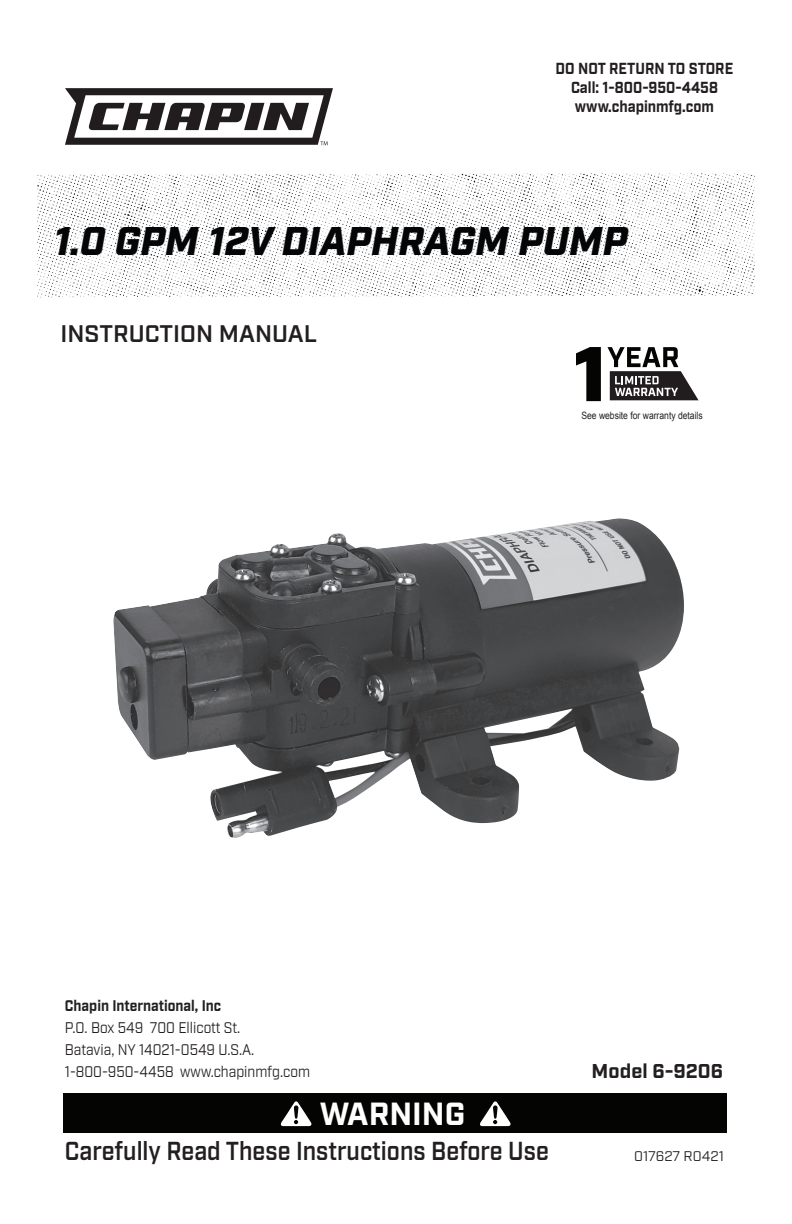
<style>
.page{position:relative;width:792px;height:1224px;background:#fff}
.page>*{position:absolute;margin:0;border:0;box-sizing:border-box;transform-origin:0 0}
.t1{font:italic 900 40px "Industry";color:#040507}
.t2{font:700 32px "Industry";color:#fff}
.t3{font:600 26px "Industry";color:#231f20;scale:.9 1}
.t4{font:600 24px "Industry";color:#231f20}
.t5{font:700 20px "Industry";color:#231f20}
.t6{font:700 16px/19.2px "Industry";color:#231f20;text-align:center;scale:.9 1}
.t7{font:15.4px/22px "Industry";color:#231f20;scale:.9 1}
.t8{font:700 15.4px "Industry";color:#231f20;scale:.9 1}
.t9{font:14px "Industry";color:#231f20}
.t10{font:10px "Arial";color:#231f20;scale:.85 1}
</style>
<div class="page">
<svg style="left:65px;top:88px;width:268px;height:57px"></svg>
<img style="left:37px;top:173px;width:718px;height:124px">
<div style="left:63px;top:1094px;width:664px;height:39px;background:#040503"></div>
<svg style="left:281px;top:1101px;width:31px;height:25px"></svg>
<svg style="left:480px;top:1101px;width:31px;height:25px"></svg>
<img style="left:113px;top:518px;width:571px;height:320px">
<svg style="left:576px;top:347px;width:25px;height:54px"></svg>
<svg style="left:607px;top:347px;width:92px;height:53px"></svg>
<p class="t6" style="left:556px;top:59px;width:199px">DO NOT RETURN TO STORE<br>Call: 1-800-950-4458 www.chapinmfg.com</p>
<h1 class="t1" style="left:54px;top:217px;width:575px">1.0 GPM 12V DIAPHRAGM PUMP</h1>
<h3 class="t4" style="left:61px;top:319px;width:258px">INSTRUCTION MANUAL</h3>
<p class="t10" style="left:581px;top:409px;width:144px">See website for warranty details</p>
<p class="t8" style="left:65px;top:996px;width:175px">Chapin International, Inc</p>
<p class="t7" style="left:65px;top:1017px;width:274px">P.O. Box 549 700 Ellicott St.<br>Batavia, NY 14021-0549 U.S.A.<br>1-800-950-4458 www.chapinmfg.com</p>
<h2 class="t2" style="left:320px;top:1095px;width:147px">WARNING</h2>
<p class="t5" style="left:592px;top:1059px;width:133px">Model 6-9206</p>
<h3 class="t3" style="left:65px;top:1135px;width:539px">Carefully Read These Instructions Before Use</h3>
<p class="t9" style="left:634px;top:1147px;width:91px">017627 R0421</p>
</div>
